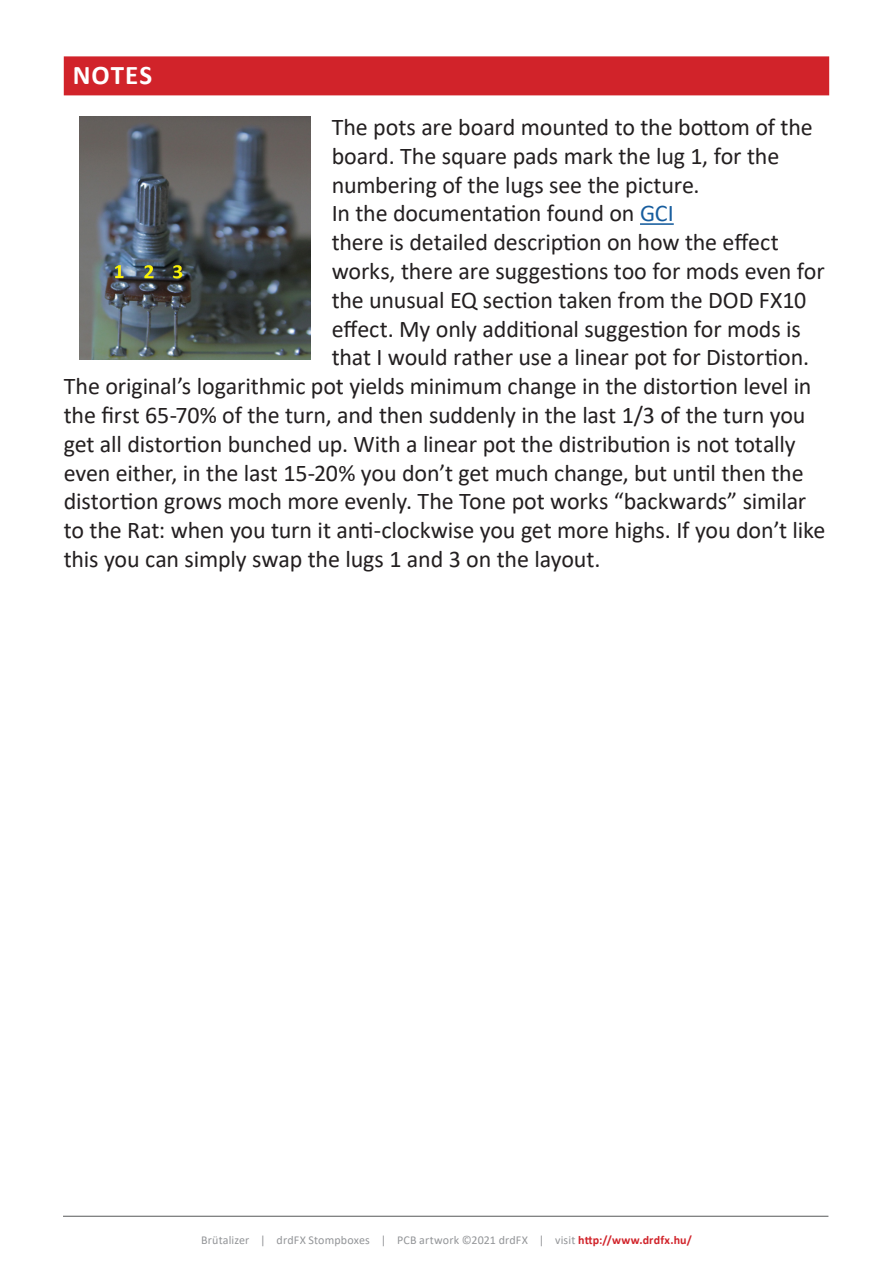
<style>
.page{position:relative;width:893px;height:1263px;background:#fff}
.page>*{position:absolute;margin:0;border:0;box-sizing:border-box;transform-origin:0 0}
.alcim{font:700 27px "Calibri";letter-spacing:.04em;color:#fff}
.t1{font:24px/28.8px "Calibri";letter-spacing:-.005em;color:#231f20}
.szovegbetu{font:12px "Calibri";letter-spacing:.01em;color:#939598}
.s1{color:#175d9e}
.s2{font-weight:700;color:#d1232a}
</style>
<div class="page">
<hr style="left:63px;top:1216px;width:765px;height:1px;background:#57585a">
<div style="left:64px;top:56px;width:765px;height:39px;background:#d1232a"></div>
<hr style="left:640px;top:223px;width:34px;height:2px;background:#175d9e">
<img style="left:79px;top:117px;width:231px;height:242px">
<p class="alcim" style="left:73px;top:56px;width:81px">NOTES</p>
<p class="t1" style="left:332px;top:112px;width:483px">The pots are board mounted to the bottom of the board. The square pads mark the lug 1, for the numbering of the lugs see the picture.</p>
<p class="t1" style="left:332px;top:198px;width:344px">In the documentation found on <span class="s1">GCI</span></p>
<p class="t1" style="left:332px;top:227px;width:449px">there is detailed description on how the effect</p>
<p class="t1" style="left:332px;top:256px;width:495px">works, there are suggestions too for mods even for</p>
<p class="t1" style="left:332px;top:285px;width:476px">the unusual EQ section taken from the DOD FX10</p>
<p class="t1" style="left:332px;top:314px;width:471px">effect. My only additional suggestion for mods is</p>
<p class="t1" style="left:332px;top:342px;width:479px">that I would rather use a linear pot for Distortion.</p>
<p class="t1" style="left:64px;top:371px;width:749px">The original’s logarithmic pot yields minimum change in the distortion level in</p>
<p class="t1" style="left:64px;top:400px;width:743px">the first 65-70% of the turn, and then suddenly in the last 1/3 of the turn you</p>
<p class="t1" style="left:64px;top:429px;width:734px">get all distortion bunched up. With a linear pot the distribution is not totally</p>
<p class="t1" style="left:64px;top:458px;width:741px">even either, in the last 15-20% you don’t get much change, but until then the</p>
<p class="t1" style="left:64px;top:486px;width:744px">distortion grows moch more evenly. The Tone pot works “backwards” similar</p>
<p class="t1" style="left:64px;top:515px;width:763px">to the Rat: when you turn it anti-clockwise you get more highs. If you don’t like</p>
<p class="t1" style="left:64px;top:544px;width:538px">this you can simply swap the lugs 1 and 3 on the layout.</p>
<p class="szovegbetu" style="left:201px;top:1232px;width:492px">Brütalizer | drdFX Stompboxes | PCB artwork ©2021 drdFX | visit <span class="s2">http://www.drdfx.hu/</span></p>
</div>
